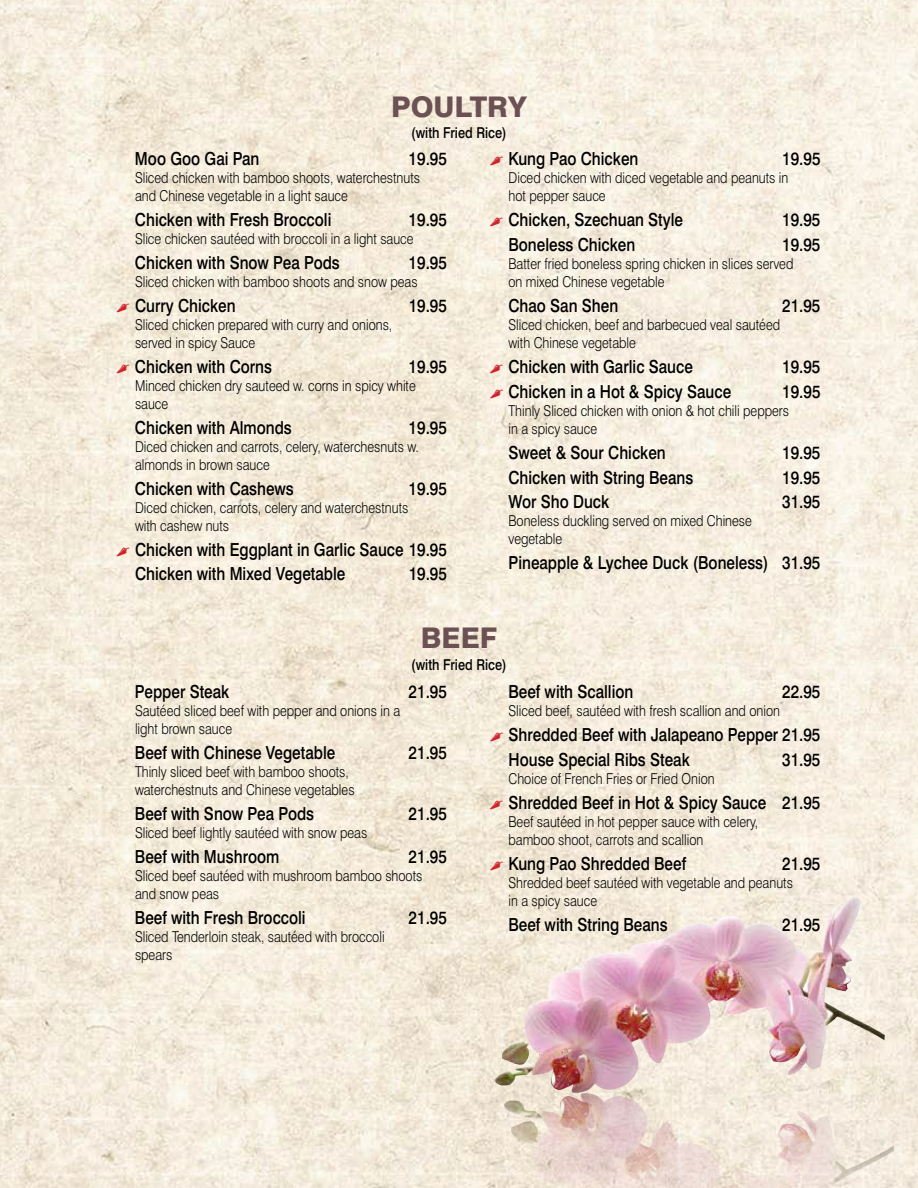
<style>
.page{position:relative;width:918px;height:1188px;background:#fff}
.page>*{position:absolute;margin:0;border:0;box-sizing:border-box;transform-origin:0 0}
.t1{font:800 28.5px "Swiss 721 BT";color:#6c5154}
.t2{font:500 18px/24.9px "Swiss 721 BT";color:#000;scale:.85 1}
.t3{font:300 15px/18px "Swiss 721 BT";color:#000;scale:.85 1}
.t4{font:500 15px "Swiss 721 BT";color:#000;scale:.85 1}
</style>
<div class="page">
<img style="left:0;top:0;width:918px;height:1188px">
<img style="left:494px;top:897px;width:391px;height:197px">
<img style="left:503px;top:1093px;width:391px;height:95px">
<svg style="left:117px;top:303px;width:13px;height:9px"></svg>
<svg style="left:117px;top:364px;width:21px;height:10px"></svg>
<svg style="left:117px;top:547px;width:13px;height:9px"></svg>
<svg style="left:490px;top:157px;width:13px;height:8px"></svg>
<svg style="left:490px;top:218px;width:13px;height:8px"></svg>
<svg style="left:490px;top:364px;width:13px;height:9px"></svg>
<svg style="left:490px;top:389px;width:13px;height:9px"></svg>
<svg style="left:490px;top:732px;width:13px;height:9px"></svg>
<svg style="left:490px;top:800px;width:13px;height:9px"></svg>
<svg style="left:490px;top:861px;width:13px;height:9px"></svg>
<h1 class="t1" style="left:391px;top:90px;width:137px">POULTRY</h1>
<p class="t4" style="left:411px;top:123px;width:114px">(with Fried Rice)</p>
<p class="t2" style="left:135px;top:146px;width:148px">Moo Goo Gai Pan</p>
<p class="t2" style="left:409px;top:146px;width:47px">19.95</p>
<p class="t3" style="left:135px;top:169px;width:337px">Sliced chicken with bamboo shoots, waterchestnuts and Chinese vegetable in a light sauce</p>
<p class="t2" style="left:135px;top:207px;width:233px">Chicken with Fresh Broccoli</p>
<p class="t2" style="left:409px;top:207px;width:47px">19.95</p>
<p class="t3" style="left:135px;top:230px;width:329px">Slice chicken sautéed with broccoli in a light sauce</p>
<p class="t2" style="left:135px;top:250px;width:243px">Chicken with Snow Pea Pods</p>
<p class="t2" style="left:409px;top:250px;width:47px">19.95</p>
<p class="t3" style="left:135px;top:273px;width:334px">Sliced chicken with bamboo shoots and snow peas</p>
<p class="t2" style="left:135px;top:293px;width:120px">Curry Chicken</p>
<p class="t2" style="left:409px;top:293px;width:47px">19.95</p>
<p class="t3" style="left:135px;top:315px;width:304px">Sliced chicken prepared with curry and onions, served in spicy Sauce</p>
<p class="t2" style="left:135px;top:354px;width:163px">Chicken with Corns</p>
<p class="t2" style="left:409px;top:354px;width:47px">19.95</p>
<p class="t3" style="left:135px;top:376px;width:332px">Minced chicken dry sauteed w. corns in spicy white sauce</p>
<p class="t2" style="left:135px;top:415px;width:186px">Chicken with Almonds</p>
<p class="t2" style="left:409px;top:415px;width:47px">19.95</p>
<p class="t3" style="left:135px;top:437px;width:335px">Diced chicken and carrots, celery, waterchesnuts w. almonds in brown sauce</p>
<p class="t2" style="left:135px;top:476px;width:188px">Chicken with Cashews</p>
<p class="t2" style="left:409px;top:476px;width:47px">19.95</p>
<p class="t3" style="left:135px;top:498px;width:323px">Diced chicken, carrots, celery and waterchestnuts with cashew nuts</p>
<p class="t2" style="left:135px;top:537px;width:369px">Chicken with Eggplant in Garlic Sauce 19.95<br>Chicken with Mixed Vegetable</p>
<p class="t2" style="left:409px;top:561px;width:47px">19.95</p>
<p class="t2" style="left:509px;top:146px;width:154px">Kung Pao Chicken</p>
<p class="t2" style="left:782px;top:146px;width:47px">19.95</p>
<p class="t3" style="left:508px;top:169px;width:331px">Diced chicken with diced vegetable and peanuts in hot pepper sauce</p>
<p class="t2" style="left:509px;top:207px;width:207px">Chicken, Szechuan Style</p>
<p class="t2" style="left:782px;top:207px;width:47px">19.95</p>
<p class="t2" style="left:509px;top:232px;width:151px">Boneless Chicken</p>
<p class="t2" style="left:782px;top:232px;width:47px">19.95</p>
<p class="t3" style="left:508px;top:255px;width:337px">Batter fried boneless spring chicken in slices served on mixed Chinese vegetable</p>
<p class="t2" style="left:508px;top:293px;width:131px">Chao San Shen</p>
<p class="t2" style="left:782px;top:293px;width:47px">21.95</p>
<p class="t3" style="left:508px;top:315px;width:321px">Sliced chicken, beef and barbecued veal sautéed with Chinese vegetable</p>
<p class="t2" style="left:509px;top:354px;width:218px">Chicken with Garlic Sauce</p>
<p class="t2" style="left:782px;top:354px;width:47px">19.95</p>
<p class="t2" style="left:509px;top:379px;width:264px">Chicken in a Hot &amp; Spicy Sauce</p>
<p class="t2" style="left:782px;top:379px;width:47px">19.95</p>
<p class="t3" style="left:508px;top:401px;width:332px">Thinly Sliced chicken with onion &amp; hot chili peppers in a spicy sauce</p>
<p class="t2" style="left:508px;top:440px;width:187px">Sweet &amp; Sour Chicken</p>
<p class="t2" style="left:782px;top:440px;width:47px">19.95</p>
<p class="t2" style="left:508px;top:464px;width:219px">Chicken with String Beans</p>
<p class="t2" style="left:782px;top:464px;width:47px">19.95</p>
<p class="t2" style="left:508px;top:489px;width:120px">Wor Sho Duck</p>
<p class="t2" style="left:782px;top:489px;width:47px">31.95</p>
<p class="t3" style="left:508px;top:512px;width:288px">Boneless duckling served on mixed Chinese vegetable</p>
<p class="t2" style="left:508px;top:550px;width:369px">Pineapple &amp; Lychee Duck (Boneless) 31.95</p>
<h1 class="t1" style="left:421px;top:621px;width:78px">BEEF</h1>
<p class="t4" style="left:411px;top:656px;width:114px">(with Fried Rice)</p>
<p class="t2" style="left:135px;top:679px;width:113px">Pepper Steak</p>
<p class="t2" style="left:409px;top:679px;width:47px">21.95</p>
<p class="t3" style="left:135px;top:702px;width:314px">Sautéed sliced beef with pepper and onions in a light brown sauce</p>
<p class="t2" style="left:135px;top:740px;width:237px">Beef with Chinese Vegetable</p>
<p class="t2" style="left:409px;top:740px;width:47px">21.95</p>
<p class="t3" style="left:135px;top:763px;width:260px">Thinly sliced beef with bamboo shoots, waterchestnuts and Chinese vegetables</p>
<p class="t2" style="left:135px;top:801px;width:212px">Beef with Snow Pea Pods</p>
<p class="t2" style="left:409px;top:801px;width:47px">21.95</p>
<p class="t3" style="left:135px;top:823px;width:275px">Sliced beef lightly sautéed with snow peas</p>
<p class="t2" style="left:135px;top:844px;width:172px">Beef with Mushroom</p>
<p class="t2" style="left:409px;top:844px;width:47px">21.95</p>
<p class="t3" style="left:135px;top:866px;width:340px">Sliced beef sautéed with mushroom bamboo shoots and snow peas</p>
<p class="t2" style="left:135px;top:905px;width:202px">Beef with Fresh Broccoli</p>
<p class="t2" style="left:409px;top:905px;width:47px">21.95</p>
<p class="t3" style="left:135px;top:927px;width:295px">Sliced Tenderloin steak, sautéed with broccoli spears</p>
<p class="t2" style="left:508px;top:679px;width:148px">Beef with Scallion</p>
<p class="t2" style="left:782px;top:679px;width:47px">22.95</p>
<p class="t3" style="left:508px;top:702px;width:321px">Sliced beef, sautéed with fresh scallion and onion</p>
<p class="t2" style="left:509px;top:722px;width:369px">Shredded Beef with Jalapeano Pepper 21.95<br>House Special Ribs Steak</p>
<p class="t2" style="left:782px;top:747px;width:47px">31.95</p>
<p class="t3" style="left:508px;top:769px;width:244px">Choice of French Fries or Fried Onion</p>
<p class="t2" style="left:509px;top:790px;width:369px">Shredded Beef in Hot &amp; Spicy Sauce 21.95</p>
<p class="t3" style="left:508px;top:812px;width:295px">Beef sautéed in hot pepper sauce with celery, bamboo shoot, carrots and scallion</p>
<p class="t2" style="left:509px;top:851px;width:210px">Kung Pao Shredded Beef</p>
<p class="t2" style="left:782px;top:851px;width:47px">21.95</p>
<p class="t3" style="left:508px;top:873px;width:336px">Shredded beef sautéed with vegetable and peanuts in a spicy sauce</p>
<p class="t2" style="left:508px;top:912px;width:189px">Beef with String Beans</p>
<p class="t2" style="left:782px;top:912px;width:47px">21.95</p>
</div>
